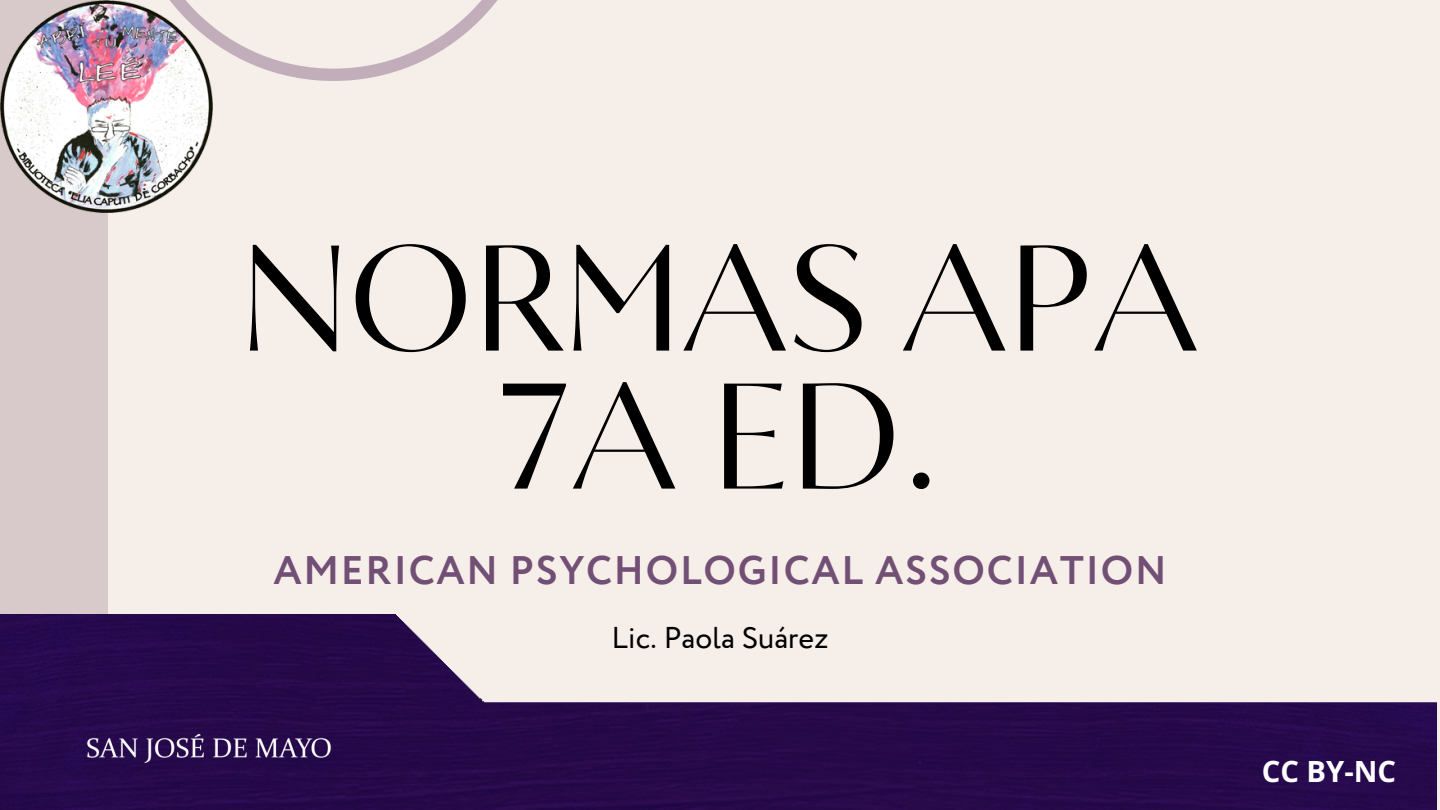
<style>
.page{position:relative;width:1440px;height:810px;background:#f6eee8}
.page>*{position:absolute;margin:0;border:0;box-sizing:border-box;transform-origin:0 0}
.t1{font:150px/138px "Circe Contrast";color:#000;text-align:center}
.t2{font:700 39.7px "Circe";letter-spacing:.045em;color:#725076}
.t3{font:30px "Circe";color:#000}
.t4{font:700 29.2px "Open Sans";color:#fff}
</style>
<div class="page">
<div style="left:0;top:0;width:107px;height:810px;background:#d8caca"></div>
<svg style="left:213px;top:0;width:285px;height:81px"></svg>
<img style="left:0;top:0;width:213px;height:213px">
<img style="left:0;top:614px;width:1437px;height:196px">
<img style="left:0;top:661px;width:458px;height:149px">
<h1 class="t1" style="left:241px;top:236px;width:960px">NORMAS APA<br>7A ED.</h1>
<p class="t2" style="left:273px;top:544px;width:895px">AMERICAN PSYCHOLOGICAL ASSOCIATION</p>
<p class="t3" style="left:611px;top:617px;width:219px">Lic. Paola Suárez</p>
<p class="t4" style="left:1262px;top:751px;width:136px">CC BY-NC</p>
</div>
